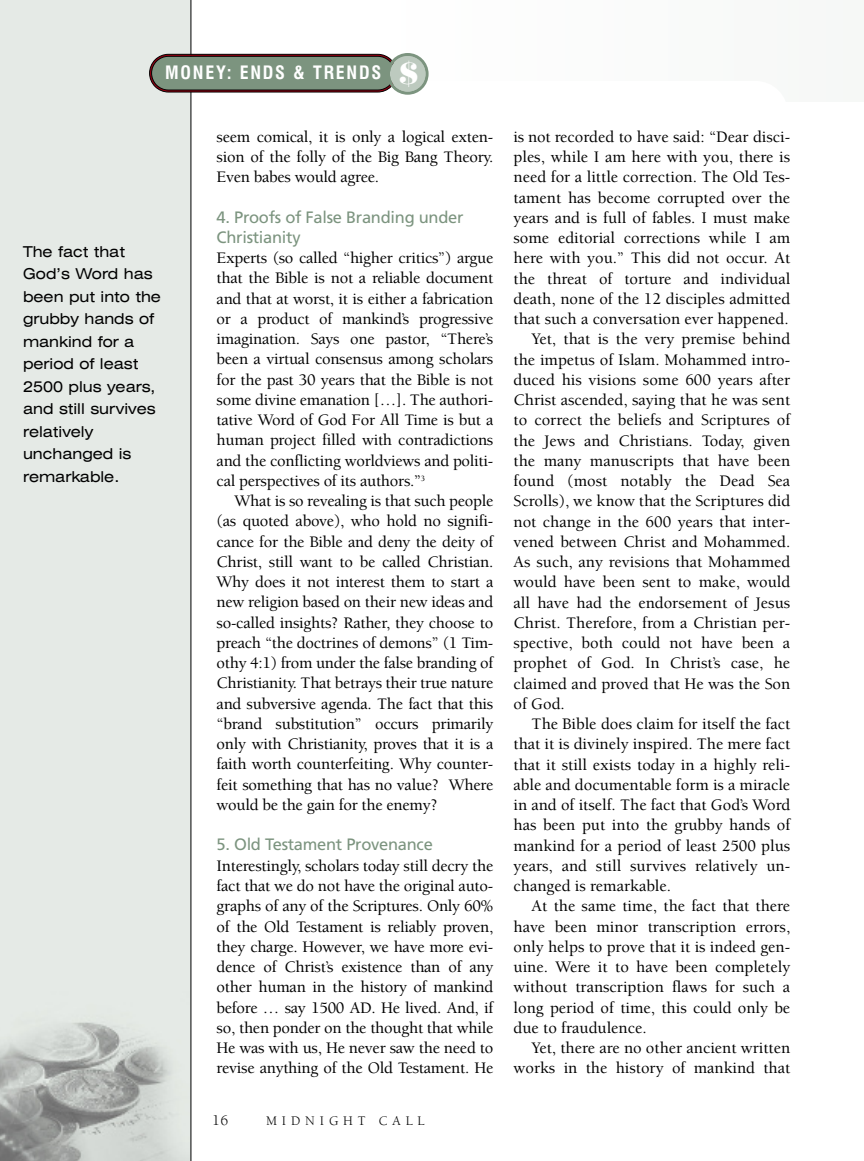
<style>
.page{position:relative;width:864px;height:1161px;background:#fff}
.page>*{position:absolute;margin:0;border:0;box-sizing:border-box;transform-origin:0 0}
.t1{font:700 condensed 18px "Swiss 721 BT";letter-spacing:.1em;color:#fff}
.t2{font:500 16.5px/20.2px "Berkeley";color:#000;text-align:justify}
.t3{font:16.5px/20.2px "Frutiger";letter-spacing:-.015em;color:#7c947f}
.t4{font:expanded 15px/22.5px "Swiss 721 BT";color:#000}
.t5{font:15px "Berkeley";color:#000}
.t6{font:13.5px "Berkeley";letter-spacing:.365em;color:#000}
.s1{font-family:"Elephant";font-weight:400;font-stretch:normal;font-size:29.25px}
</style>
<div class="page">
<div style="left:0;top:0;width:191px;height:1161px;background:#e5eae6"></div>
<img style="left:0;top:992px;width:189px;height:169px">
<hr style="left:191px;top:0;width:1px;height:1161px;background:#000">
<svg style="left:149px;top:53px;width:280px;height:42px;background:#859082"></svg>
<p class="t1" style="left:165px;top:66px;width:256px">MONEY: ENDS &amp; TRENDS <span class="s1">$</span></p>
<p class="t4" style="left:23px;top:242px;width:139px">The fact that<br>God’s Word has been put into the grubby hands of mankind for a period of least<br>2500 plus years, and still survives relatively unchanged is remarkable.</p>
<p class="t2" style="left:217px;top:128px;width:278px">seem comical, it is only a logical exten&shy;sion of the folly of the Big Bang Theory.<br>Even babes would agree.</p>
<p class="t3" style="left:217px;top:208px;width:248px">4. Proofs of False Branding under<br>Christianity</p>
<p class="t2" style="left:217px;top:249px;width:278px">Experts (so called “higher critics”) argue that the Bible is not a reliable document and that at worst, it is either a fabrication or a product of mankind’s progressive imagination. Says one pastor, “There’s been a virtual consensus among scholars for the past 30 years that the Bible is not some divine emanation […]. The authori&shy;tative Word of God For All Time is but a human project filled with contradictions and the conflicting worldviews and politi&shy;cal perspectives of its authors.”<sup>3</sup></p>
<p class="t2" style="left:217px;top:492px;width:278px;text-indent:18px">What is so revealing is that such people (as quoted above), who hold no signifi&shy;cance for the Bible and deny the deity of Christ, still want to be called Christian.<br>Why does it not interest them to start a new religion based on their new ideas and so-called insights? Rather, they choose to preach “the doctrines of demons” (1 Tim&shy;othy 4:1) from under the false branding of Christianity. That betrays their true nature and subversive agenda. The fact that this “brand substitution” occurs primarily only with Christianity, proves that it is a faith worth counterfeiting. Why counter&shy;feit something that has no value? Where would be the gain for the enemy?</p>
<p class="t3" style="left:217px;top:836px;width:218px">5. Old Testament Provenance</p>
<p class="t2" style="left:217px;top:857px;width:278px">Interestingly, scholars today still decry the fact that we do not have the original auto&shy;graphs of any of the Scriptures. Only 60% of the Old Testament is reliably proven, they charge. However, we have more evi&shy;dence of Christ’s existence than of any other human in the history of mankind before … say 1500 AD. He lived. And, if so, then ponder on the thought that while He was with us, He never saw the need to revise anything of the Old Testament. He</p>
<p class="t5" style="left:212px;top:1114px;width:18px">16</p>
<p class="t6" style="left:266px;top:1116px;width:160px">MIDNIGHT CALL</p>
<p class="t2" style="left:514px;top:128px;width:278px">is not recorded to have said: “Dear disci-</p>
<p class="t2" style="left:514px;top:148px;width:278px">ples, while I am here with you, there is</p>
<p class="t2" style="left:514px;top:168px;width:278px">need for a little correction. The Old Tes-</p>
<p class="t2" style="left:514px;top:189px;width:278px">tament has become corrupted over the</p>
<p class="t2" style="left:514px;top:209px;width:278px">years and is full of fables. I must make</p>
<p class="t2" style="left:514px;top:229px;width:278px">some editorial corrections while I am</p>
<p class="t2" style="left:514px;top:249px;width:278px">here with you.” This did not occur. At</p>
<p class="t2" style="left:514px;top:270px;width:278px">the threat of torture and individual</p>
<p class="t2" style="left:514px;top:290px;width:278px">death, none of the 12 disciples admitted</p>
<p class="t2" style="left:514px;top:310px;width:277px">that such a conversation ever happened.</p>
<p class="t2" style="left:532px;top:330px;width:260px">Yet, that is the very premise behind</p>
<p class="t2" style="left:514px;top:351px;width:278px">the impetus of Islam. Mohammed intro-</p>
<p class="t2" style="left:514px;top:371px;width:278px">duced his visions some 600 years after</p>
<p class="t2" style="left:514px;top:391px;width:278px">Christ ascended, saying that he was sent</p>
<p class="t2" style="left:514px;top:411px;width:278px">to correct the beliefs and Scriptures of</p>
<p class="t2" style="left:514px;top:432px;width:278px">the Jews and Christians. Today, given</p>
<p class="t2" style="left:514px;top:452px;width:278px">the many manuscripts that have been</p>
<p class="t2" style="left:514px;top:472px;width:278px">found (most notably the Dead Sea</p>
<p class="t2" style="left:514px;top:492px;width:278px">Scrolls), we know that the Scriptures did</p>
<p class="t2" style="left:514px;top:513px;width:278px">not change in the 600 years that inter-</p>
<p class="t2" style="left:514px;top:533px;width:278px">vened between Christ and Mohammed.</p>
<p class="t2" style="left:514px;top:553px;width:278px">As such, any revisions that Mohammed</p>
<p class="t2" style="left:514px;top:573px;width:278px">would have been sent to make, would</p>
<p class="t2" style="left:514px;top:594px;width:278px">all have had the endorsement of Jesus</p>
<p class="t2" style="left:514px;top:614px;width:278px">Christ. Therefore, from a Christian per-</p>
<p class="t2" style="left:514px;top:634px;width:278px">spective, both could not have been a</p>
<p class="t2" style="left:514px;top:654px;width:278px">prophet of God. In Christ’s case, he</p>
<p class="t2" style="left:514px;top:675px;width:278px">claimed and proved that He was the Son</p>
<p class="t2" style="left:514px;top:695px;width:53px">of God.</p>
<p class="t2" style="left:532px;top:715px;width:260px">The Bible does claim for itself the fact</p>
<p class="t2" style="left:514px;top:735px;width:278px">that it is divinely inspired. The mere fact</p>
<p class="t2" style="left:514px;top:756px;width:278px">that it still exists today in a highly reli-</p>
<p class="t2" style="left:514px;top:776px;width:278px">able and documentable form is a miracle</p>
<p class="t2" style="left:514px;top:796px;width:278px">in and of itself. The fact that God’s Word</p>
<p class="t2" style="left:514px;top:816px;width:278px">has been put into the grubby hands of</p>
<p class="t2" style="left:514px;top:837px;width:278px">mankind for a period of least 2500 plus</p>
<p class="t2" style="left:514px;top:857px;width:278px">years, and still survives relatively un-</p>
<p class="t2" style="left:514px;top:877px;width:159px">changed is remarkable.</p>
<p class="t2" style="left:532px;top:897px;width:260px">At the same time, the fact that there</p>
<p class="t2" style="left:514px;top:918px;width:278px">have been minor transcription errors,</p>
<p class="t2" style="left:514px;top:938px;width:278px">only helps to prove that it is indeed gen-</p>
<p class="t2" style="left:514px;top:958px;width:278px">uine. Were it to have been completely</p>
<p class="t2" style="left:514px;top:978px;width:278px">without transcription flaws for such a</p>
<p class="t2" style="left:514px;top:999px;width:278px">long period of time, this could only be</p>
<p class="t2" style="left:514px;top:1019px;width:135px">due to fraudulence.</p>
<p class="t2" style="left:532px;top:1039px;width:260px">Yet, there are no other ancient written</p>
<p class="t2" style="left:514px;top:1059px;width:278px">works in the history of mankind that</p>
</div>
